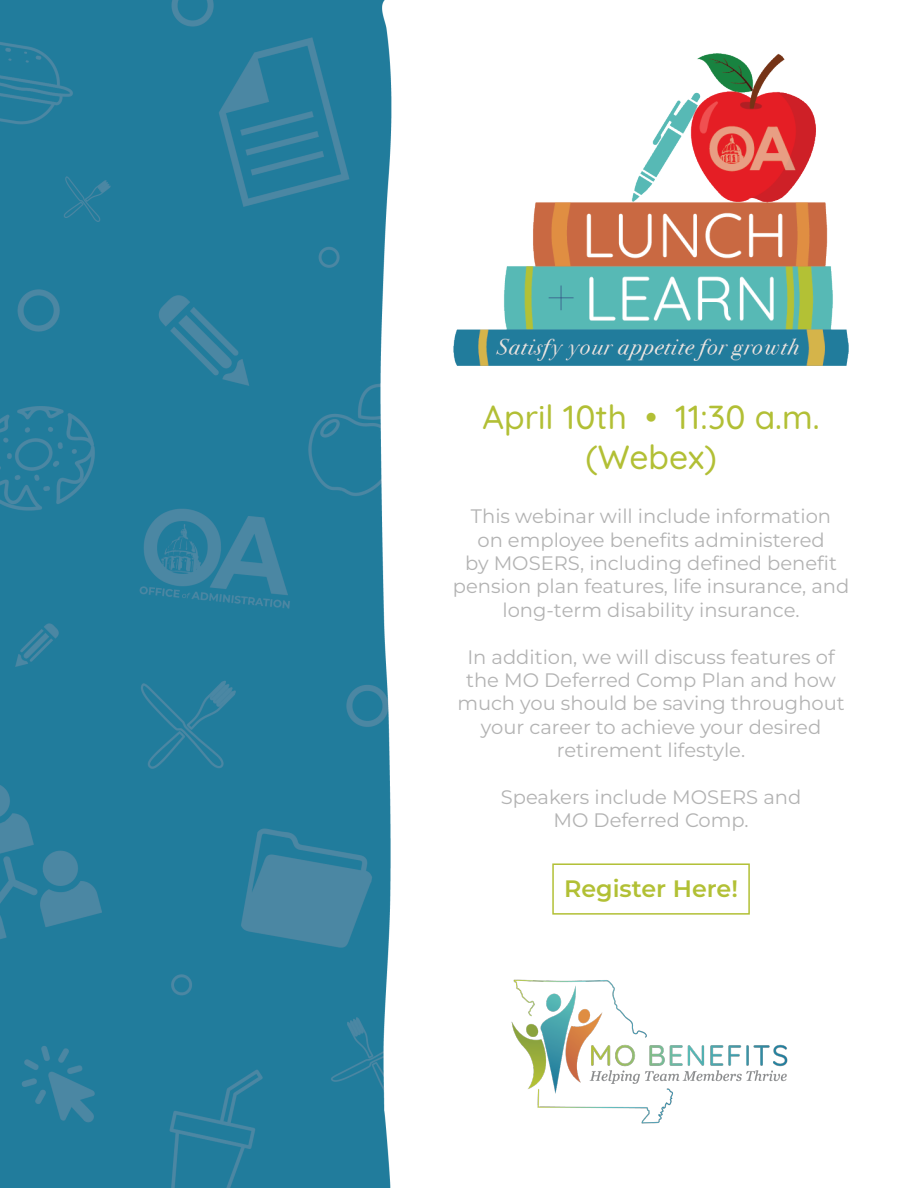
<style>
.page{position:relative;width:918px;height:1188px;background:#fff}
.page>*{position:absolute;margin:0;border:0;box-sizing:border-box;transform-origin:0 0}
.t1{font:300 33.45px/40.2px "Quicksand";color:#b2bf35;text-align:center}
.t2{font:600 23.7px "Montserrat";color:#b2c035}
.t3{font:19.5px/23.4px "Montserrat";color:#b3b3b3;text-align:center}
</style>
<div class="page">
<img style="left:0;top:0;width:847px;height:1188px">
<div style="left:552px;top:863px;width:198px;height:52px;border:2px solid #b2c035"></div>
<img style="left:454px;top:53px;width:395px;height:312px">
<img style="left:503px;top:968px;width:296px;height:165px">
<p class="t1" style="left:483px;top:394px;width:338px">April 10th • 11:30 a.m. (Webex)</p>
<p class="t3" style="left:453px;top:504px;width:398px">This webinar will include information<br>on employee benefits administered<br>by MOSERS, including defined benefit pension plan features, life insurance, and long-term disability insurance.</p>
<p class="t3" style="left:457px;top:644px;width:389px">In addition, we will discuss features of the MO Deferred Comp Plan and how much you should be saving throughout your career to achieve your desired retirement lifestyle.</p>
<p class="t3" style="left:501px;top:785px;width:302px">Speakers include MOSERS and<br>MO Deferred Comp.</p>
<p class="t2" style="left:564px;top:873px;width:175px">Register Here!</p>
</div>
